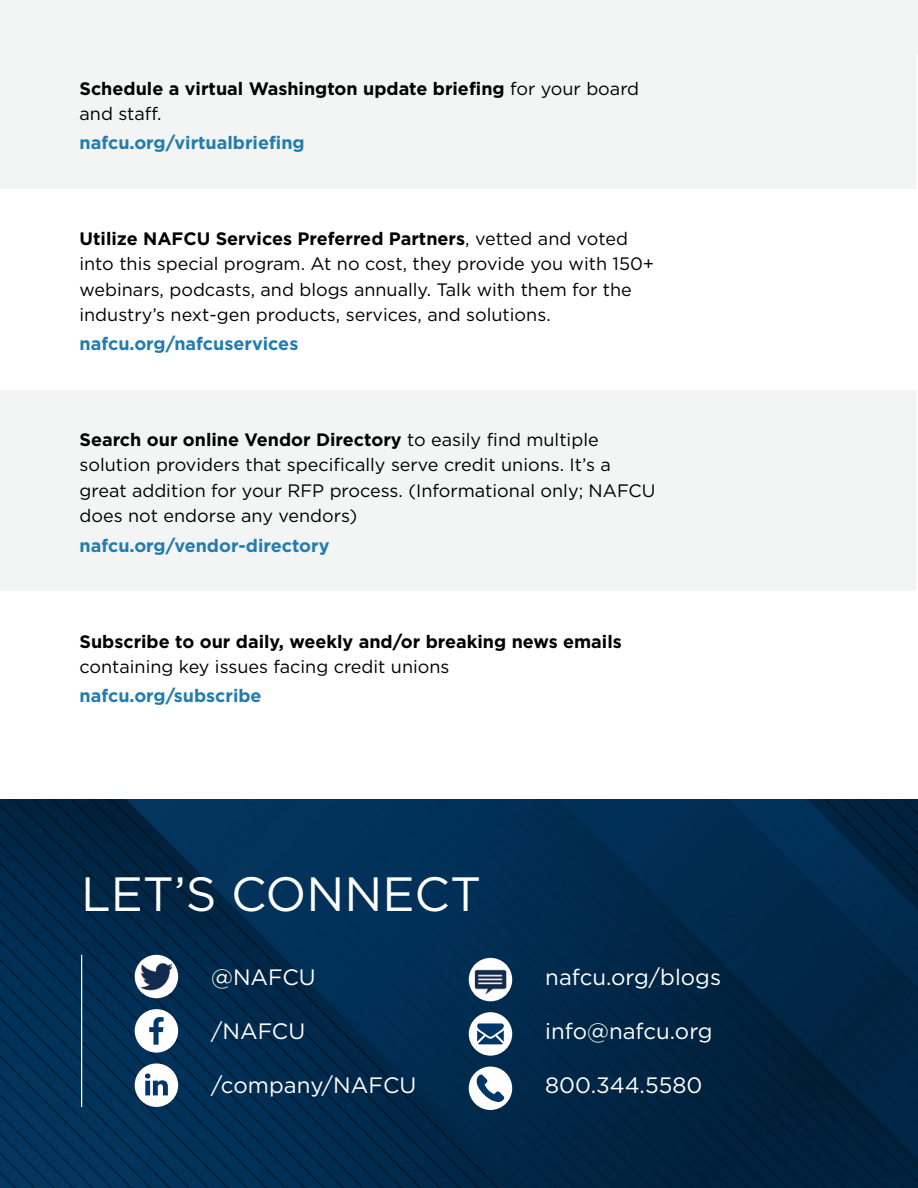
<style>
.page{position:relative;width:918px;height:1188px;background:#fff}
.page>*{position:absolute;margin:0;border:0;box-sizing:border-box;transform-origin:0 0}
.t1{font:48px "Gotham HTF";color:#fff}
.t2{font:22.2px "Gotham HTF";color:#fff}
.t3{font:18px/25.5px "Gotham HTF";color:#000}
.t4{font:700 18px/25.5px "Gotham HTF";color:#000}
.t5{font:700 18px "Gotham HTF";color:#227cad}
.s1{font-weight:400}
.s2{font-weight:700}
</style>
<div class="page">
<svg style="left:0;top:54px;width:916px;height:537px;fill:#f3f4f4"></svg>
<div style="left:0;top:0;width:918px;height:54px;background:#f3f4f4"></div>
<img style="left:0;top:799px;width:918px;height:389px">
<div style="left:135px;top:1063px;width:43px;height:44px;background:#fff;border-radius:50%"></div>
<svg style="left:145px;top:1073px;width:23px;height:22px"></svg>
<div style="left:469px;top:958px;width:43px;height:43px;background:#fff;border-radius:50%"></div>
<img style="left:475px;top:969px;width:31px;height:27px">
<div style="left:135px;top:955px;width:43px;height:43px;background:#fff;border-radius:50%"></div>
<img style="left:141px;top:963px;width:31px;height:28px">
<div style="left:135px;top:1009px;width:43px;height:44px;background:#fff;border-radius:50%"></div>
<svg style="left:149px;top:1017px;width:15px;height:28px"></svg>
<div style="left:469px;top:1012px;width:43px;height:44px;background:#fff;border-radius:50%"></div>
<svg style="left:477px;top:1023px;width:27px;height:21px"></svg>
<div style="left:469px;top:1067px;width:43px;height:43px;background:#fff;border-radius:50%"></div>
<svg style="left:476px;top:1074px;width:29px;height:29px"></svg>
<hr style="left:81px;top:955px;width:1px;height:152px;background:#fff">
<p class="t4" style="left:80px;top:75px;width:561px">Schedule a virtual Washington update briefing <span class="s1">for your board and staff.</span></p>
<p class="t5" style="left:80px;top:132px;width:227px">nafcu.org/virtualbriefing</p>
<p class="t3" style="left:80px;top:225px;width:576px"><span class="s2">Utilize NAFCU Services Preferred Partners</span>, vetted and voted into this special program. At no cost, they provide you with 150+ webinars, podcasts, and blogs annually. Talk with them for the industry’s next-gen products, services, and solutions.</p>
<p class="t5" style="left:80px;top:333px;width:220px">nafcu.org/nafcuservices</p>
<p class="t3" style="left:80px;top:426px;width:578px"><span class="s2">Search our online Vendor Directory</span> to easily find multiple solution providers that specifically serve credit unions. It’s a great addition for your RFP process. (Informational only; NAFCU does not endorse any vendors)</p>
<p class="t5" style="left:80px;top:535px;width:252px">nafcu.org/vendor-directory</p>
<p class="t4" style="left:80px;top:628px;width:544px">Subscribe to our daily, weekly and/or breaking news emails</p>
<p class="t3" style="left:80px;top:654px;width:372px">containing key issues facing credit unions</p>
<p class="t5" style="left:80px;top:685px;width:184px">nafcu.org/subscribe</p>
<h1 class="t1" style="left:81px;top:867px;width:402px">LET’S CONNECT</h1>
<p class="t2" style="left:211px;top:964px;width:106px">@NAFCU</p>
<p class="t2" style="left:211px;top:1019px;width:96px">/NAFCU</p>
<p class="t2" style="left:211px;top:1073px;width:207px">/company/NAFCU</p>
<p class="t2" style="left:545px;top:964px;width:177px">nafcu.org/blogs</p>
<p class="t2" style="left:545px;top:1019px;width:169px">info@nafcu.org</p>
<p class="t2" style="left:545px;top:1073px;width:158px">800.344.5580</p>
</div>
